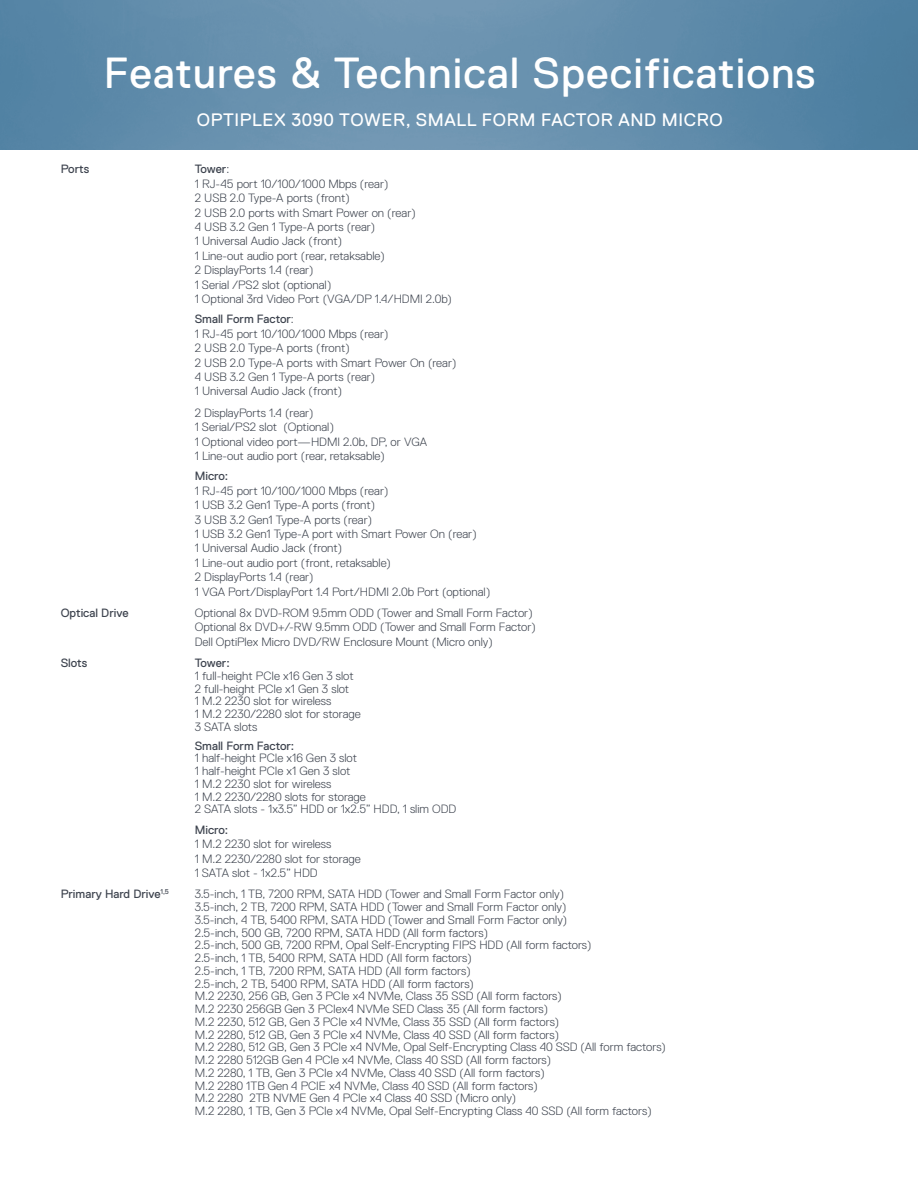
<style>
.page{position:relative;width:918px;height:1188px;background:#fff}
.page>*{position:absolute;margin:0;border:0;box-sizing:border-box;transform-origin:0 0}
.t1{font:43.5px "Dell Replica";letter-spacing:.025em;color:#fff}
.t2{font:18px "Dell Replica";letter-spacing:.035em;color:#fff}
.URL{font:300 12px/12.8px "Dell Replica";color:#3e444f}
.URL-2{font:12px "Dell Replica";color:#3e444f}
.s1{font-weight:300}
</style>
<div class="page">
<img style="left:0;top:0;width:918px;height:150px">
<p class="t1" style="left:104px;top:49px;width:713px">Features &amp; Technical Specifications</p>
<p class="t2" style="left:197px;top:110px;width:528px">OPTIPLEX 3090 TOWER, SMALL FORM FACTOR AND MICRO</p>
<p class="URL-2" style="left:61px;top:163px;width:30px">Ports</p>
<p class="URL-2" style="left:195px;top:163px;width:36px">Tower<span class="s1">:</span></p>
<p class="URL" style="left:195px;top:177px;width:195px">1 RJ-45 port 10/100/1000 Mbps (rear)</p>
<p class="URL" style="left:195px;top:192px;width:157px">2 USB 2.0 Type-A ports (front)</p>
<p class="URL" style="left:195px;top:206px;width:223px">2 USB 2.0 ports with Smart Power on (rear)</p>
<p class="URL" style="left:195px;top:221px;width:182px">4 USB 3.2 Gen 1 Type-A ports (rear)</p>
<p class="URL" style="left:195px;top:235px;width:149px">1 Universal Audio Jack (front)</p>
<p class="URL" style="left:195px;top:249px;width:192px">1 Line-out audio port (rear, retaksable)</p>
<p class="URL" style="left:195px;top:264px;width:120px">2 DisplayPorts 1.4 (rear)</p>
<p class="URL" style="left:195px;top:278px;width:138px">1 Serial /PS2 slot (optional)</p>
<p class="URL" style="left:195px;top:293px;width:259px">1 Optional 3rd Video Port (VGA/DP 1.4/HDMI 2.0b)</p>
<p class="URL-2" style="left:195px;top:313px;width:101px">Small Form Factor<span class="s1">:</span></p>
<p class="URL" style="left:195px;top:327px;width:195px">1 RJ-45 port 10/100/1000 Mbps (rear)</p>
<p class="URL" style="left:195px;top:342px;width:157px">2 USB 2.0 Type-A ports (front)</p>
<p class="URL" style="left:195px;top:356px;width:263px">2 USB 2.0 Type-A ports with Smart Power On (rear)</p>
<p class="URL" style="left:195px;top:371px;width:182px">4 USB 3.2 Gen 1 Type-A ports (rear)</p>
<p class="URL" style="left:195px;top:385px;width:149px">1 Universal Audio Jack (front)</p>
<p class="URL" style="left:195px;top:406px;width:120px">2 DisplayPorts 1.4 (rear)</p>
<p class="URL" style="left:195px;top:421px;width:141px">1 Serial/PS2 slot (Optional)</p>
<p class="URL" style="left:195px;top:435px;width:234px">1 Optional video port—HDMI 2.0b, DP, or VGA</p>
<p class="URL" style="left:195px;top:450px;width:192px">1 Line-out audio port (rear, retaksable)</p>
<p class="URL-2" style="left:195px;top:470px;width:35px">Micro:</p>
<p class="URL" style="left:195px;top:484px;width:195px">1 RJ-45 port 10/100/1000 Mbps (rear)</p>
<p class="URL" style="left:195px;top:499px;width:182px">1 USB 3.2 Gen1 Type-A ports (front)</p>
<p class="URL" style="left:195px;top:513px;width:179px">3 USB 3.2 Gen1 Type-A ports (rear)</p>
<p class="URL" style="left:195px;top:528px;width:284px">1 USB 3.2 Gen1 Type-A port with Smart Power On (rear)</p>
<p class="URL" style="left:195px;top:542px;width:149px">1 Universal Audio Jack (front)</p>
<p class="URL" style="left:195px;top:556px;width:198px">1 Line-out audio port (front, retaksable)</p>
<p class="URL" style="left:195px;top:570px;width:297px;line-height:14.4px">2 DisplayPorts 1.4 (rear)<br>1 VGA Port/DisplayPort 1.4 Port/HDMI 2.0b Port (optional)</p>
<p class="URL-2" style="left:61px;top:606px;width:69px">Optical Drive</p>
<p class="URL" style="left:195px;top:607px;width:340px">Optional 8x DVD-ROM 9.5mm ODD (Tower and Small Form Factor)</p>
<p class="URL" style="left:195px;top:621px;width:343px">Optional 8x DVD+/-RW 9.5mm ODD (Tower and Small Form Factor)</p>
<p class="URL" style="left:195px;top:635px;width:299px">Dell OptiPlex Micro DVD/RW Enclosure Mount (Micro only)</p>
<p class="URL-2" style="left:61px;top:656px;width:28px">Slots</p>
<p class="URL-2" style="left:195px;top:656px;width:37px">Tower:</p>
<p class="URL" style="left:195px;top:669px;width:160px">1 full-height PCIe x16 Gen 3 slot</p>
<p class="URL" style="left:195px;top:682px;width:156px">2 full-height PCIe x1 Gen 3 slot</p>
<p class="URL" style="left:195px;top:695px;width:138px">1 M.2 2230 slot for wireless</p>
<p class="URL" style="left:195px;top:708px;width:168px">1 M.2 2230/2280 slot for storage</p>
<p class="URL" style="left:195px;top:720px;width:64px">3 SATA slots</p>
<p class="URL-2" style="left:195px;top:739px;width:101px">Small Form Factor:</p>
<p class="URL" style="left:195px;top:752px;width:164px">1 half-height PCIe x16 Gen 3 slot</p>
<p class="URL" style="left:195px;top:765px;width:157px">1 half-height PCIe x1 Gen 3 slot</p>
<p class="URL" style="left:195px;top:777px;width:138px">1 M.2 2230 slot for wireless</p>
<p class="URL" style="left:195px;top:790px;width:173px">1 M.2 2230/2280 slots for storage</p>
<p class="URL" style="left:195px;top:803px;width:263px">2 SATA slots - 1x3.5” HDD or 1x2.5” HDD, 1 slim ODD</p>
<p class="URL-2" style="left:195px;top:823px;width:35px">Micro:</p>
<p class="URL" style="left:195px;top:838px;width:138px">1 M.2 2230 slot for wireless</p>
<p class="URL" style="left:195px;top:852px;width:168px">1 M.2 2230/2280 slot for storage</p>
<p class="URL" style="left:195px;top:867px;width:124px">1 SATA slot - 1x2.5” HDD</p>
<p class="URL-2" style="left:61px;top:888px;width:110px">Primary Hard Drive<sup>1,5</sup></p>
<p class="URL" style="left:195px;top:888px;width:371px">3.5-inch, 1 TB, 7200 RPM, SATA HDD (Tower and Small Form Factor only)</p>
<p class="URL" style="left:195px;top:901px;width:373px">3.5-inch, 2 TB, 7200 RPM, SATA HDD (Tower and Small Form Factor only)</p>
<p class="URL" style="left:195px;top:913px;width:374px">3.5-inch, 4 TB, 5400 RPM, SATA HDD (Tower and Small Form Factor only)</p>
<p class="URL" style="left:195px;top:926px;width:295px">2.5-inch, 500 GB, 7200 RPM, SATA HDD (All form factors)</p>
<p class="URL" style="left:195px;top:939px;width:398px">2.5-inch, 500 GB, 7200 RPM, Opal Self-Encrypting FIPS HDD (All form factors)</p>
<p class="URL" style="left:195px;top:952px;width:278px">2.5-inch, 1 TB, 5400 RPM, SATA HDD (All form factors)</p>
<p class="URL" style="left:195px;top:964px;width:277px">2.5-inch, 1 TB, 7200 RPM, SATA HDD (All form factors)</p>
<p class="URL" style="left:195px;top:977px;width:281px">2.5-inch, 2 TB, 5400 RPM, SATA HDD (All form factors)</p>
<p class="URL" style="left:195px;top:990px;width:369px">M.2 2230, 256 GB, Gen 3 PCIe x4 NVMe, Class 35 SSD (All form factors)<br>M.2 2230 256GB Gen 3 PCIex4 NVMe SED Class 35 (All form factors)</p>
<p class="URL" style="left:195px;top:1015px;width:366px">M.2 2230, 512 GB, Gen 3 PCIe x4 NVMe, Class 35 SSD (All form factors)<br>M.2 2280, 512 GB, Gen 3 PCIe x4 NVMe, Class 40 SSD (All form factors)</p>
<p class="URL" style="left:195px;top:1041px;width:473px">M.2 2280, 512 GB, Gen 3 PCIe x4 NVMe, Opal Self-Encrypting Class 40 SSD (All form factors)<br>M.2 2280 512GB Gen 4 PCIe x4 NVMe, Class 40 SSD (All form factors)<br>M.2 2280, 1 TB, Gen 3 PCIe x4 NVMe, Class 40 SSD (All form factors)<br>M.2 2280 1TB Gen 4 PCIE x4 NVMe, Class 40 SSD (All form factors)</p>
<p class="URL" style="left:195px;top:1092px;width:458px">M.2 2280 2TB NVME Gen 4 PCIe x4 Class 40 SSD (Micro only)<br>M.2 2280, 1 TB, Gen 3 PCIe x4 NVMe, Opal Self-Encrypting Class 40 SSD (All form factors)</p>
</div>
